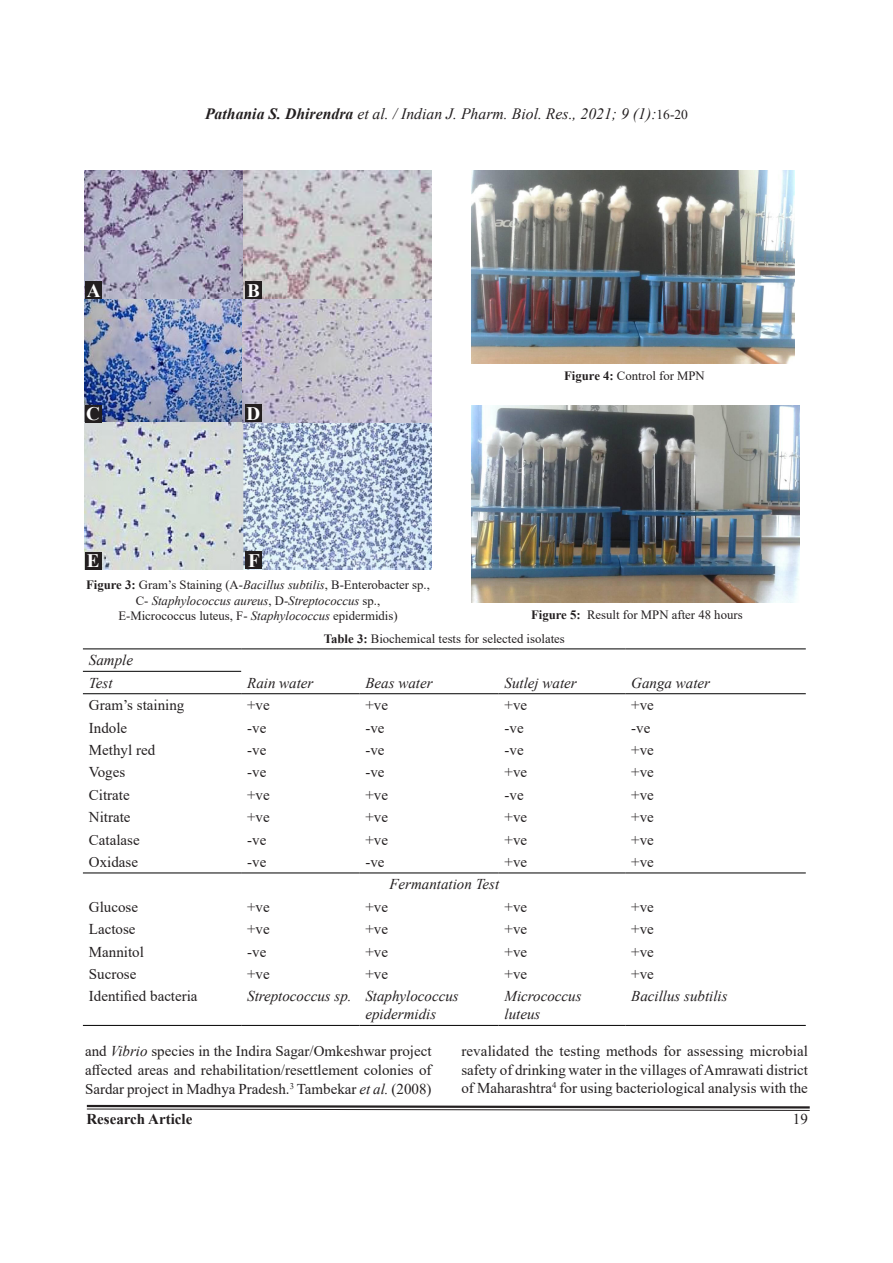
<style>
.page{position:relative;width:893px;height:1263px;background:#fff}
.page>*{position:absolute;margin:0;border:0;box-sizing:border-box;transform-origin:0 0}
.fig{font:700 19.2px "Times New Roman";color:#fff}
.t1{font:italic 15.75px "Times New Roman";color:#231f20}
.Body_text{font:15px/18.8px "Times New Roman";color:#231f20;text-align:justify}
.table_text{font:15px "Times New Roman";color:#231f20}
.table_text-2{font:italic 15px "Times New Roman";color:#231f20}
.TCH{font:italic 15px "Times New Roman";color:#231f20}
.t2{font:700 15px "Times New Roman";color:#231f20}
.fig-2{font:12.75px/15.3px "Times New Roman";color:#231f20;text-align:center}
.table_head{font:12.75px "Times New Roman";color:#231f20}
.s1{font-weight:700}
.s2{font-style:normal;font-size:13.5px}
.s3{font-style:italic}
</style>
<div class="page">
<svg style="left:86px;top:1104px;width:724px;height:7px"></svg>
<hr style="left:83px;top:648px;width:158px;height:1px;background:#000">
<hr style="left:241px;top:648px;width:118px;height:1px;background:#000">
<hr style="left:359px;top:648px;width:140px;height:1px;background:#000">
<hr style="left:499px;top:648px;width:126px;height:1px;background:#000">
<hr style="left:625px;top:648px;width:181px;height:1px;background:#000">
<hr style="left:241px;top:693px;width:118px;height:1px;background:#000">
<hr style="left:359px;top:693px;width:140px;height:1px;background:#000">
<hr style="left:499px;top:693px;width:126px;height:1px;background:#000">
<hr style="left:625px;top:693px;width:181px;height:1px;background:#000">
<hr style="left:83px;top:671px;width:158px;height:1px;background:#000">
<hr style="left:83px;top:693px;width:158px;height:1px;background:#000">
<hr style="left:83px;top:1025px;width:158px;height:1px;background:#000">
<hr style="left:241px;top:1025px;width:118px;height:1px;background:#000">
<hr style="left:359px;top:1025px;width:140px;height:1px;background:#000">
<hr style="left:499px;top:1025px;width:126px;height:1px;background:#000">
<hr style="left:625px;top:1025px;width:181px;height:1px;background:#000">
<hr style="left:83px;top:872px;width:158px;height:1px;background:#000">
<hr style="left:241px;top:872px;width:118px;height:1px;background:#000">
<hr style="left:359px;top:872px;width:140px;height:1px;background:#000">
<hr style="left:499px;top:872px;width:126px;height:1px;background:#000">
<hr style="left:625px;top:872px;width:181px;height:1px;background:#000">
<img style="left:472px;top:170px;width:322px;height:194px">
<img style="left:471px;top:405px;width:328px;height:197px">
<img style="left:85px;top:170px;width:346px;height:399px">
<div style="left:85px;top:282px;width:16px;height:17px;background:#231f20"></div>
<div style="left:245px;top:282px;width:17px;height:17px;background:#231f20"></div>
<div style="left:85px;top:405px;width:16px;height:17px;background:#231f20"></div>
<div style="left:245px;top:405px;width:17px;height:17px;background:#231f20"></div>
<div style="left:85px;top:552px;width:16px;height:17px;background:#231f20"></div>
<div style="left:245px;top:552px;width:17px;height:17px;background:#231f20"></div>
<p class="t1" style="left:205px;top:102px;width:484px"><span class="s1">Pathania S. Dhirendra</span> et al. / Indian J. Pharm. Biol. Res., 2021; 9 (1):<span class="s2">16-20</span></p>
<p class="fig" style="left:87px;top:276px;width:15px">A</p>
<p class="fig" style="left:247px;top:276px;width:14px">B</p>
<p class="fig" style="left:86px;top:400px;width:15px">C</p>
<p class="fig" style="left:247px;top:400px;width:15px">D</p>
<p class="fig" style="left:87px;top:547px;width:14px">E</p>
<p class="fig" style="left:248px;top:547px;width:13px">F</p>
<p class="fig-2" style="left:86px;top:577px;width:345px"><span class="s1">Figure 3:</span> Gram’s Staining (A-<span class="s3">Bacillus subtilis</span>, B-Enterobacter sp.,<br>C- <span class="s3">Staphylococcus aureus</span>, D-<span class="s3">Streptococcus</span> sp.,<br>E-Micrococcus luteus, F- <span class="s3">Staphylococcus</span> epidermidis)</p>
<p class="fig-2" style="left:564px;top:368px;width:142px"><span class="s1">Figure 4:</span> Control for MPN</p>
<p class="fig-2" style="left:531px;top:606px;width:213px"><span class="s1">Figure 5:</span> Result for MPN after 48 hours</p>
<p class="table_head" style="left:324px;top:629px;width:243px"><span class="s1">Table 3:</span> Biochemical tests for selected isolates</p>
<p class="TCH" style="left:89px;top:650px;width:46px">Sample</p>
<p class="TCH" style="left:89px;top:672px;width:25px">Test</p>
<p class="TCH" style="left:247px;top:672px;width:68px">Rain water</p>
<p class="TCH" style="left:365px;top:672px;width:69px">Beas water</p>
<p class="TCH" style="left:505px;top:672px;width:74px">Sutlej water</p>
<p class="TCH" style="left:631px;top:672px;width:80px">Ganga water</p>
<p class="table_text" style="left:89px;top:694px;width:97px">Gram’s staining</p>
<p class="table_text" style="left:247px;top:694px;width:24px">+ve</p>
<p class="table_text" style="left:365px;top:694px;width:24px">+ve</p>
<p class="table_text" style="left:505px;top:694px;width:24px">+ve</p>
<p class="table_text" style="left:631px;top:694px;width:24px">+ve</p>
<p class="table_text" style="left:89px;top:717px;width:40px">Indole</p>
<p class="table_text" style="left:247px;top:717px;width:21px">-ve</p>
<p class="table_text" style="left:365px;top:717px;width:21px">-ve</p>
<p class="table_text" style="left:505px;top:717px;width:21px">-ve</p>
<p class="table_text" style="left:631px;top:717px;width:21px">-ve</p>
<p class="table_text" style="left:89px;top:739px;width:68px">Methyl red</p>
<p class="table_text" style="left:247px;top:739px;width:21px">-ve</p>
<p class="table_text" style="left:365px;top:739px;width:21px">-ve</p>
<p class="table_text" style="left:505px;top:739px;width:21px">-ve</p>
<p class="table_text" style="left:631px;top:739px;width:24px">+ve</p>
<p class="table_text" style="left:89px;top:762px;width:38px">Voges</p>
<p class="table_text" style="left:247px;top:762px;width:21px">-ve</p>
<p class="table_text" style="left:365px;top:762px;width:21px">-ve</p>
<p class="table_text" style="left:505px;top:762px;width:24px">+ve</p>
<p class="table_text" style="left:631px;top:762px;width:24px">+ve</p>
<p class="table_text" style="left:89px;top:784px;width:42px">Citrate</p>
<p class="table_text" style="left:247px;top:784px;width:24px">+ve</p>
<p class="table_text" style="left:365px;top:784px;width:24px">+ve</p>
<p class="table_text" style="left:505px;top:784px;width:21px">-ve</p>
<p class="table_text" style="left:631px;top:784px;width:24px">+ve</p>
<p class="table_text" style="left:89px;top:806px;width:43px">Nitrate</p>
<p class="table_text" style="left:247px;top:806px;width:24px">+ve</p>
<p class="table_text" style="left:365px;top:806px;width:24px">+ve</p>
<p class="table_text" style="left:505px;top:806px;width:24px">+ve</p>
<p class="table_text" style="left:631px;top:806px;width:24px">+ve</p>
<p class="table_text" style="left:89px;top:829px;width:52px">Catalase</p>
<p class="table_text" style="left:247px;top:829px;width:21px">-ve</p>
<p class="table_text" style="left:365px;top:829px;width:24px">+ve</p>
<p class="table_text" style="left:505px;top:829px;width:24px">+ve</p>
<p class="table_text" style="left:631px;top:829px;width:24px">+ve</p>
<p class="table_text" style="left:89px;top:851px;width:51px">Oxidase</p>
<p class="table_text" style="left:247px;top:851px;width:21px">-ve</p>
<p class="table_text" style="left:365px;top:851px;width:21px">-ve</p>
<p class="table_text" style="left:505px;top:851px;width:24px">+ve</p>
<p class="table_text" style="left:631px;top:851px;width:24px">+ve</p>
<p class="table_text-2" style="left:389px;top:874px;width:111px">Fermantation Test</p>
<p class="table_text" style="left:89px;top:896px;width:51px">Glucose</p>
<p class="table_text" style="left:247px;top:896px;width:24px">+ve</p>
<p class="table_text" style="left:365px;top:896px;width:24px">+ve</p>
<p class="table_text" style="left:505px;top:896px;width:24px">+ve</p>
<p class="table_text" style="left:631px;top:896px;width:24px">+ve</p>
<p class="table_text" style="left:89px;top:918px;width:48px">Lactose</p>
<p class="table_text" style="left:247px;top:918px;width:24px">+ve</p>
<p class="table_text" style="left:365px;top:918px;width:24px">+ve</p>
<p class="table_text" style="left:505px;top:918px;width:24px">+ve</p>
<p class="table_text" style="left:631px;top:918px;width:24px">+ve</p>
<p class="table_text" style="left:89px;top:941px;width:57px">Mannitol</p>
<p class="table_text" style="left:247px;top:941px;width:21px">-ve</p>
<p class="table_text" style="left:365px;top:941px;width:24px">+ve</p>
<p class="table_text" style="left:505px;top:941px;width:24px">+ve</p>
<p class="table_text" style="left:631px;top:941px;width:24px">+ve</p>
<p class="table_text" style="left:89px;top:963px;width:49px">Sucrose</p>
<p class="table_text" style="left:247px;top:963px;width:24px">+ve</p>
<p class="table_text" style="left:365px;top:963px;width:24px">+ve</p>
<p class="table_text" style="left:505px;top:963px;width:24px">+ve</p>
<p class="table_text" style="left:631px;top:963px;width:24px">+ve</p>
<p class="table_text" style="left:89px;top:986px;width:110px">Identified bacteria</p>
<p class="table_text-2" style="left:247px;top:986px;width:106px">Streptococcus sp.</p>
<p class="table_text-2" style="left:365px;top:986px;width:95px">Staphylococcus</p>
<p class="table_text-2" style="left:365px;top:1004px;width:72px">epidermidis</p>
<p class="table_text-2" style="left:631px;top:986px;width:98px">Bacillus subtilis</p>
<p class="table_text-2" style="left:505px;top:986px;width:78px">Micrococcus</p>
<p class="table_text-2" style="left:505px;top:1004px;width:37px">luteus</p>
<p class="Body_text" style="left:85px;top:1041px;width:348px">and <span class="s3">Vibrio</span> species in the Indira Sagar/Omkeshwar project affected areas and rehabilitation/resettlement colonies of Sardar project in Madhya Pradesh.<sup>3</sup> Tambekar <span class="s3">et al.</span> (2008)</p>
<p class="Body_text" style="left:461px;top:1041px;width:348px">revalidated the testing methods for assessing microbial safety of drinking water in the villages of Amrawati district of Maharashtra<sup>4</sup> for using bacteriological analysis with the</p>
<p class="t2" style="left:86px;top:1108px;width:107px">Research Article</p>
<p class="Body_text" style="left:793px;top:1109px;width:16px">19</p>
</div>
